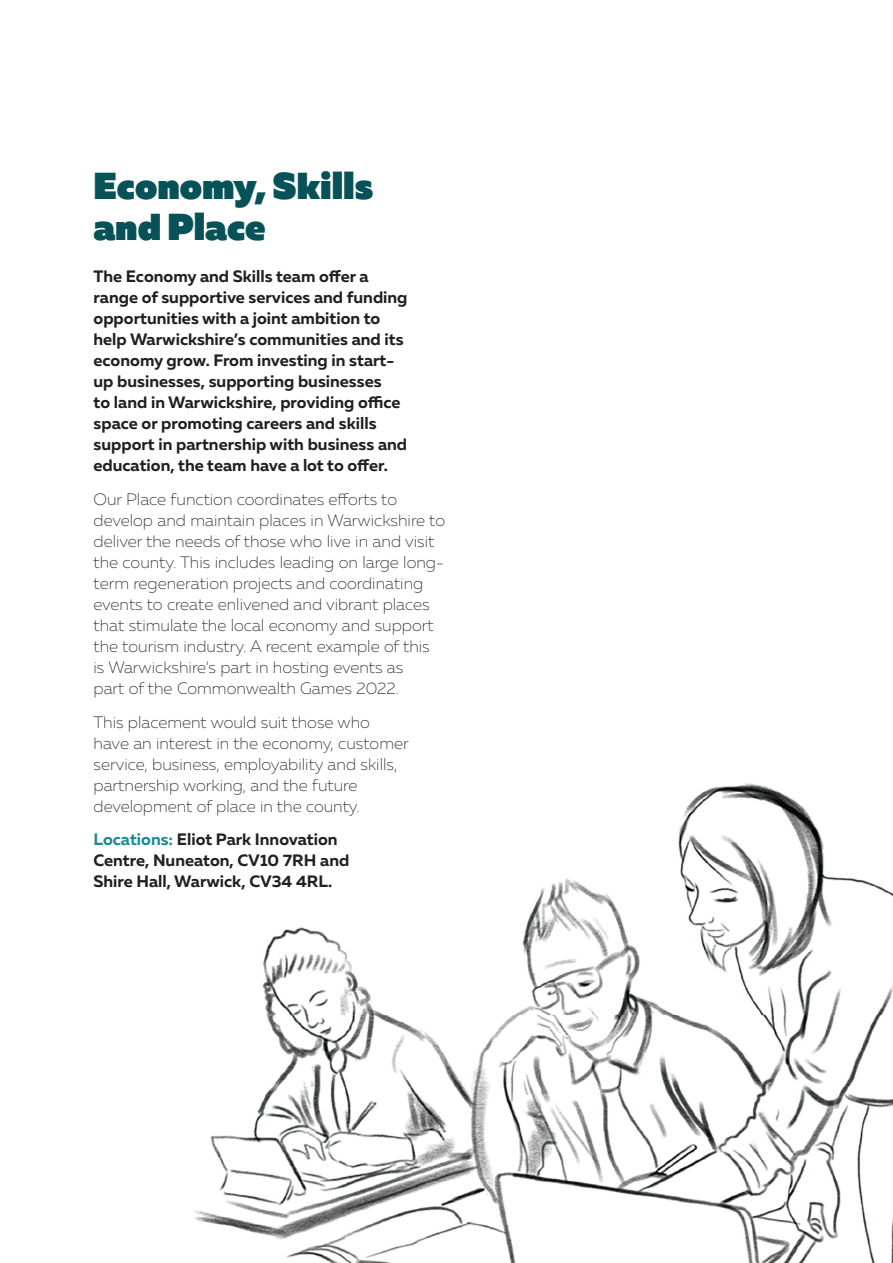
<style>
.page{position:relative;width:893px;height:1263px;background:#fff}
.page>*{position:absolute;margin:0;border:0;box-sizing:border-box;transform-origin:0 0}
.t1{font:800 37.5px/40.5px "Muller";color:#075158}
.t2{font:200 16.5px/21px "Muller";color:#231f20}
.t3{font:700 16.5px/21px "Muller";color:#231f20}
.s1{color:#1a8c95}
</style>
<div class="page">
<img style="left:195px;top:783px;width:698px;height:480px">
<p class="t1" style="left:94px;top:167px;width:281px">Economy, Skills and Place</p>
<p class="t3" style="left:94px;top:266px;width:316px">The Economy and Skills team offer a range of supportive services and funding opportunities with a joint ambition to help Warwickshire’s communities and its economy grow. From investing in start&shy;up businesses, supporting businesses<br>to land in Warwickshire, providing office space or promoting careers and skills support in partnership with business and education, the team have a lot to offer.</p>
<p class="t2" style="left:94px;top:489px;width:353px">Our Place function coordinates efforts to develop and maintain places in Warwickshire to deliver the needs of those who live in and visit the county. This includes leading on large long&shy;term regeneration projects and coordinating events to create enlivened and vibrant places that stimulate the local economy and support the tourism industry. A recent example of this<br>is Warwickshire’s part in hosting events as<br>part of the Commonwealth Games 2022.</p>
<p class="t2" style="left:94px;top:711px;width:317px">This placement would suit those who have an interest in the economy, customer service, business, employability and skills, partnership working, and the future development of place in the county.</p>
<p class="t3" style="left:94px;top:829px;width:257px"><span class="s1">Locations:</span> Eliot Park Innovation<br>Centre, Nuneaton, CV10 7RH and<br>Shire Hall, Warwick, CV34 4RL.</p>
</div>
